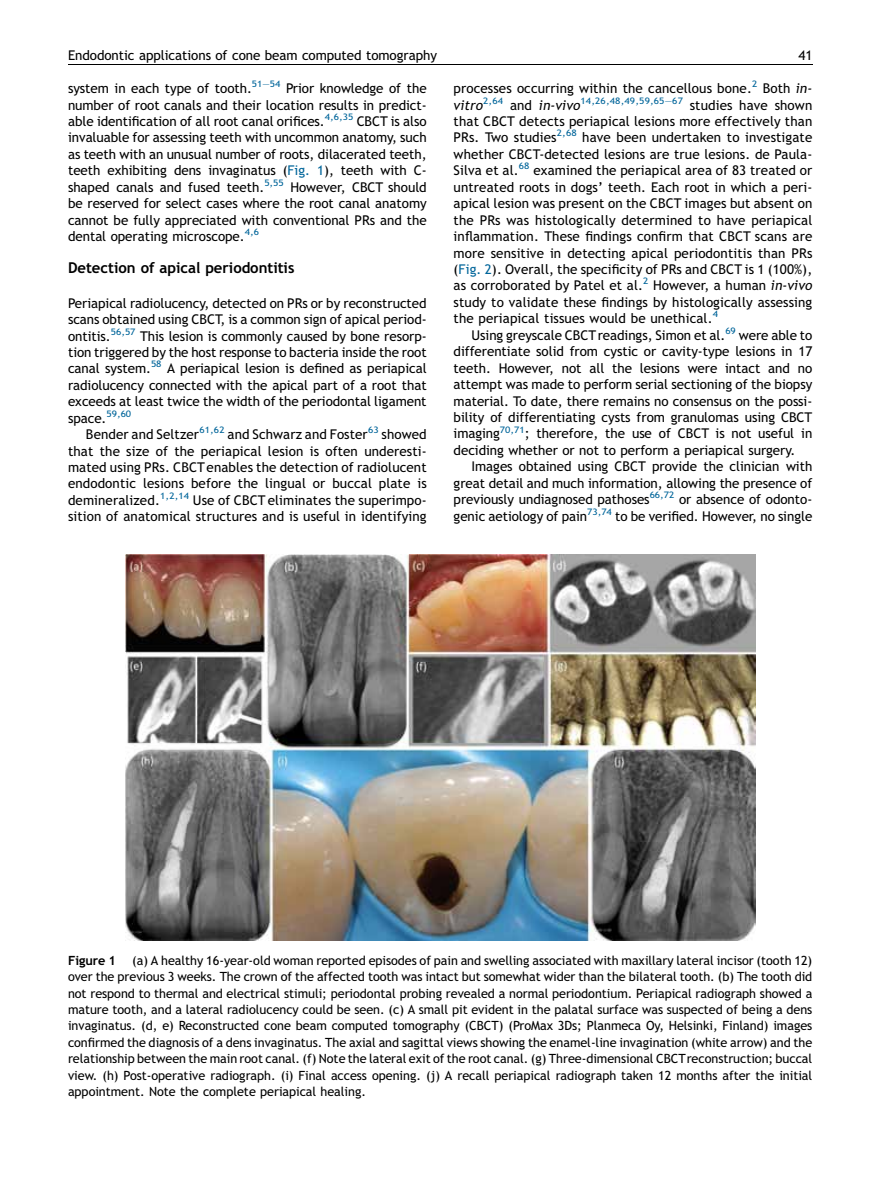
<style>
.page{position:relative;width:893px;height:1191px;background:#fff}
.page>*{position:absolute;margin:0;border:0;box-sizing:border-box;transform-origin:0 0}
.t1{font:15px "Adv T Tda 6 f 6 cb 8.B";color:#000}
.t2{font:13.5px/16.5px "Adv T Tc 9 c 3 bd 71";color:#000;text-align:justify}
.t3{font:12.75px/16.5px "Adv T Tc 9 c 3 bd 71";color:#000;text-align:justify}
.t4{font:12.75px "Adv T Tda 6 f 6 cb 8.B";color:#000}
.t5{font:9px "Adv T Tc 9 c 3 bd 71";letter-spacing:.02em;color:#00659a;scale:1.13 1}
.s1{color:#00659a}
.s2{font-family:"Adv TT7 f 5838 b 0.I"}
.s3{font-family:"Adv TT7 f 5838 b 0.I";font-size:13.5px;color:#000}
.s4{font-size:13.5px;color:#000}
</style>
<div class="page">
<img style="left:125px;top:554px;width:630px;height:386px">
<hr style="left:68px;top:65px;width:744px;height:1px;background:#000">
<p class="t2" style="left:68px;top:48px;width:370px">Endodontic applications of cone beam computed tomography</p>
<p class="t2" style="left:798px;top:48px;width:15px">41</p>
<p class="t2" style="left:68px;top:81px;width:360px">system in each type of tooth.<sup>51—54</sup> Prior knowledge of the number of root canals and their location results in predict&shy;able identification of all root canal orifices.<sup>4,6,35</sup> CBCT is also invaluable for assessing teeth with uncommon anatomy, such as teeth with an unusual number of roots, dilacerated teeth, teeth exhibiting dens invaginatus (<span class="s1">Fig. 1</span>), teeth with C&shy;shaped canals and fused teeth.<sup>5,55</sup> However, CBCT should be reserved for select cases where the root canal anatomy cannot be fully appreciated with conventional PRs and the dental operating microscope.<sup>4,6</sup></p>
<p class="t1" style="left:68px;top:261px;width:228px">Detection of apical periodontitis</p>
<p class="t2" style="left:68px;top:295px;width:360px">Periapical radiolucency, detected on PRs or by reconstructed scans obtained using CBCT, is a common sign of apical period&shy;ontitis.<sup>56,57</sup> This lesion is commonly caused by bone resorp&shy;tion triggered by the host response to bacteria inside the root canal system.<sup>58</sup> A periapical lesion is defined as periapical radiolucency connected with the apical part of a root that exceeds at least twice the width of the periodontal ligament space.<sup>59,60</sup></p>
<p class="t2" style="left:68px;top:427px;width:360px;text-indent:18px">Bender and Seltzer<sup>61,62</sup> and Schwarz and Foster<sup>63</sup> showed that the size of the periapical lesion is often underesti&shy;mated using PRs. CBCTenables the detection of radiolucent endodontic lesions before the lingual or buccal plate is demineralized.<sup>1,2,14</sup> Use of CBCT eliminates the superimpo&shy;sition of anatomical structures and is useful in identifying</p>
<p class="t2" style="left:454px;top:81px;width:360px">processes occurring within the cancellous bone.<sup>2</sup> Both <span class="s2">in-</span></p>
<p class="t5" style="left:454px;top:96px;width:319px"><span class="s3">vitro</span>2,64 <span class="s4">and</span> <span class="s3">in-vivo</span>14,26,48,49,59,65—67 <span class="s4">studies have shown</span></p>
<p class="t2" style="left:454px;top:114px;width:360px">that CBCT detects periapical lesions more effectively than PRs. Two studies<sup>2,68</sup> have been undertaken to investigate whether CBCT-detected lesions are true lesions. de Paula-Silva et al.<sup>68</sup> examined the periapical area of 83 treated or untreated roots in dogs’ teeth. Each root in which a peri&shy;apical lesion was present on the CBCT images but absent on the PRs was histologically determined to have periapical inflammation. These findings confirm that CBCT scans are more sensitive in detecting apical periodontitis than PRs (<span class="s1">Fig. 2</span>). Overall, the specificity of PRs and CBCT is 1 (100%), as corroborated by Patel et al.<sup>2</sup> However, a human <span class="s2">in-vivo </span>study to validate these findings by histologically assessing the periapical tissues would be unethical.<sup>4</sup></p>
<p class="t2" style="left:454px;top:327px;width:360px;text-indent:18px">Using greyscale CBCT readings, Simon et al.<sup>69</sup> were able to differentiate solid from cystic or cavity-type lesions in 17 teeth. However, not all the lesions were intact and no attempt was made to perform serial sectioning of the biopsy material. To date, there remains no consensus on the possi&shy;bility of differentiating cysts from granulomas using CBCT imaging<sup>70,71</sup>; therefore, the use of CBCT is not useful in deciding whether or not to perform a periapical surgery.</p>
<p class="t2" style="left:454px;top:459px;width:360px;text-indent:18px">Images obtained using CBCT provide the clinician with great detail and much information, allowing the presence of previously undiagnosed pathoses<sup>66,72</sup> or absence of odonto&shy;genic aetiology of pain<sup>73,74</sup> to be verified. However, no single</p>
<p class="t3" style="left:68px;top:952px;width:746px;text-indent:64px">(a) A healthy 16-year-old woman reported episodes of pain and swelling associated with maxillary lateral incisor (tooth 12) over the previous 3 weeks. The crown of the affected tooth was intact but somewhat wider than the bilateral tooth. (b) The tooth did not respond to thermal and electrical stimuli; periodontal probing revealed a normal periodontium. Periapical radiograph showed a mature tooth, and a lateral radiolucency could be seen. (c) A small pit evident in the palatal surface was suspected of being a dens invaginatus. (d, e) Reconstructed cone beam computed tomography (CBCT) (ProMax 3Ds; Planmeca Oy, Helsinki, Finland) images confirmed the diagnosis of a dens invaginatus. The axial and sagittal views showing the enamel-line invagination (white arrow) and the relationship between the main root canal. (f) Note the lateral exit of the root canal. (g) Three-dimensional CBCTreconstruction; buccal view. (h) Post-operative radiograph. (i) Final access opening. (j) A recall periapical radiograph taken 12 months after the initial appointment. Note the complete periapical healing.</p>
<p class="t4" style="left:68px;top:954px;width:49px">Figure 1</p>
</div>
